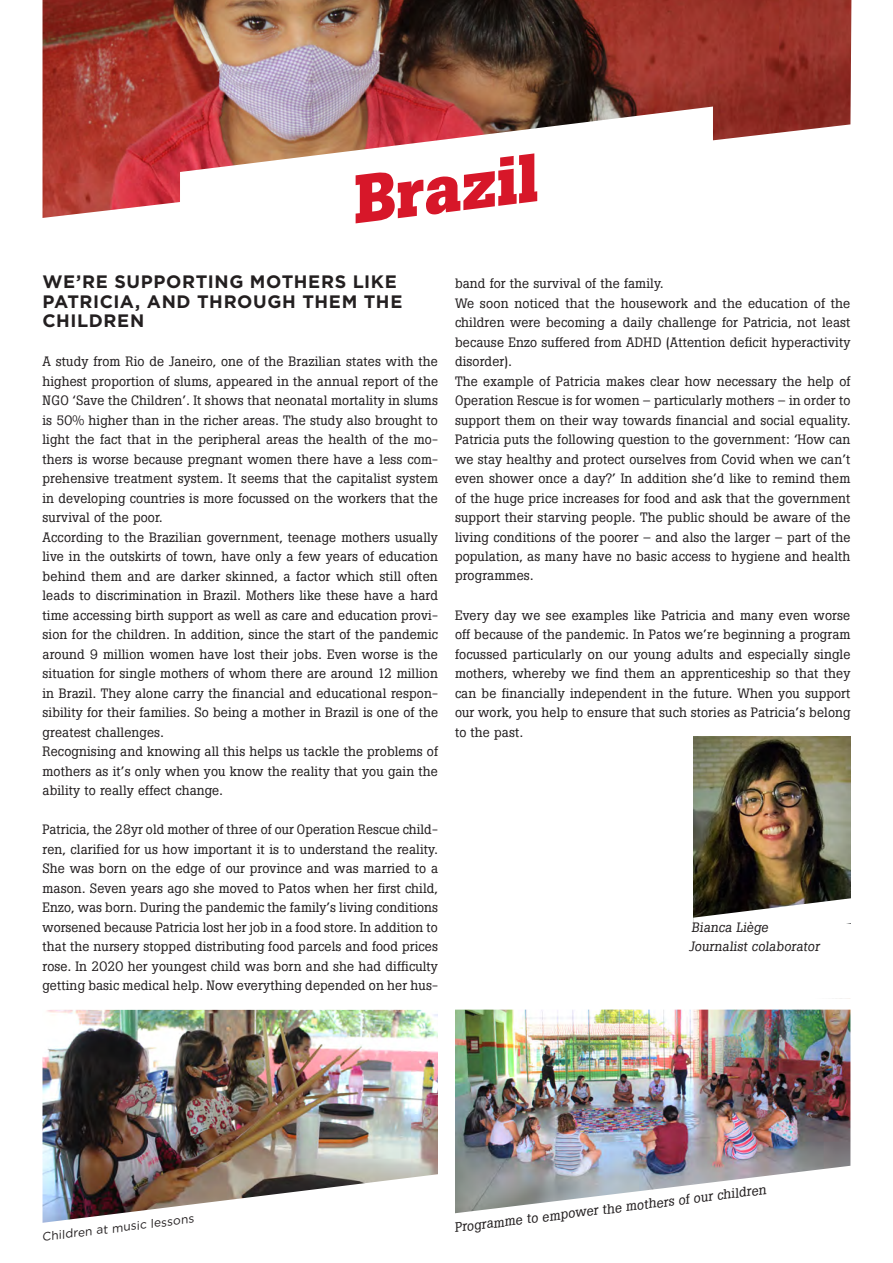
<style>
.page{position:relative;width:893px;height:1263px;background:#fff}
.page>*{position:absolute;margin:0;border:0;box-sizing:border-box;transform-origin:0 0}
.t1{font:700 67.5px "Boton";color:#d71729}
.t2{font:700 18px/19.5px "Gotham HTF";letter-spacing:.035em;color:#231f20}
.t3{font:13.5px/19.5px "Boton";letter-spacing:.01em;color:#231f20}
.t4{font:12px "Gotham HTF";color:#231f20}
</style>
<div class="page">
<img style="left:455px;top:1010px;width:395px;height:203px">
<img style="left:43px;top:0;width:808px;height:218px">
<svg style="left:180px;top:107px;width:533px;height:111px"></svg>
<img style="left:43px;top:1010px;width:395px;height:213px">
<img style="left:693px;top:737px;width:157px;height:160px">
<svg style="left:77px;top:998px;width:774px;height:12px"></svg>
<svg style="left:693px;top:897px;width:158px;height:27px"></svg>
<h1 class="t1" style="left:347px;top:160px;width:187px;rotate:-7deg">Brazil</h1>
<h2 class="t2" style="left:43px;top:271px;width:361px">WE’RE SUPPORTING MOTHERS LIKE<br>PATRICIA, AND THROUGH THEM THE<br>CHILDREN</h2>
<p class="t3" style="left:43px;top:351px;width:397px">A study from Rio de Janeiro, one of the Brazilian states with the highest proportion of slums, appeared in the annual report of the NGO ‘Save the Children’. It shows that neonatal mortality in slums is 50% higher than in the richer areas. The study also brought to light the fact that in the peripheral areas the health of the mo&shy;thers is worse because pregnant women there have a less com&shy;prehensive treatment system. It seems that the capitalist system in developing countries is more focussed on the workers that the survival of the poor.<br>According to the Brazilian government, teenage mothers usually live in the outskirts of town, have only a few years of education behind them and are darker skinned, a factor which still often leads to discrimination in Brazil. Mothers like these have a hard time accessing birth support as well as care and education provi&shy;sion for the children. In addition, since the start of the pandemic around 9 million women have lost their jobs. Even worse is the situation for single mothers of whom there are around 12 million in Brazil. They alone carry the financial and educational respon&shy;sibility for their families. So being a mother in Brazil is one of the greatest challenges.<br>Recognising and knowing all this helps us tackle the problems of mothers as it’s only when you know the reality that you gain the ability to really effect change.</p>
<p class="t3" style="left:43px;top:819px;width:397px;text-align:justify">Patricia, the 28yr old mother of three of our Operation Rescue child&shy;ren, clarified for us how important it is to understand the reality.<br>She was born on the edge of our province and was married to a mason. Seven years ago she moved to Patos when her first child, Enzo, was born. During the pandemic the family’s living conditions worsened because Patricia lost her job in a food store. In addition to that the nursery stopped distributing food parcels and food prices rose. In 2020 her youngest child was born and she had difficulty getting basic medical help. Now everything depended on her hus-</p>
<p class="t3" style="left:455px;top:273px;width:397px">band for the survival of the family.<br>We soon noticed that the housework and the education of the children were becoming a daily challenge for Patricia, not least because Enzo suffered from ADHD (Attention deficit hyperactivity disorder).<br>The example of Patricia makes clear how necessary the help of Operation Rescue is for women – particularly mothers – in order to support them on their way towards financial and social equality.<br>Patricia puts the following question to the government: ‘How can we stay healthy and protect ourselves from Covid when we can’t even shower once a day?’ In addition she’d like to remind them of the huge price increases for food and ask that the government support their starving people. The public should be aware of the living conditions of the poorer – and also the larger – part of the population, as many have no basic access to hygiene and health programmes.</p>
<p class="t3" style="left:455px;top:605px;width:397px;text-align:justify">Every day we see examples like Patricia and many even worse off because of the pandemic. In Patos we’re beginning a program focussed particularly on our young adults and especially single mothers, whereby we find them an apprenticeship so that they can be financially independent in the future. When you support our work, you help to ensure that such stories as Patricia’s belong to the past.</p>
<p class="t3" style="left:689px;top:917px;width:134px">Bianca Liège<br>Journalist colaborator</p>
<p class="t4" style="left:41px;top:1230px;width:155px;rotate:-7deg">Children at music lessons</p>
<p class="t3" style="left:453px;top:1217px;width:315px;rotate:-7deg">Programme to empower the mothers of our children</p>
</div>
